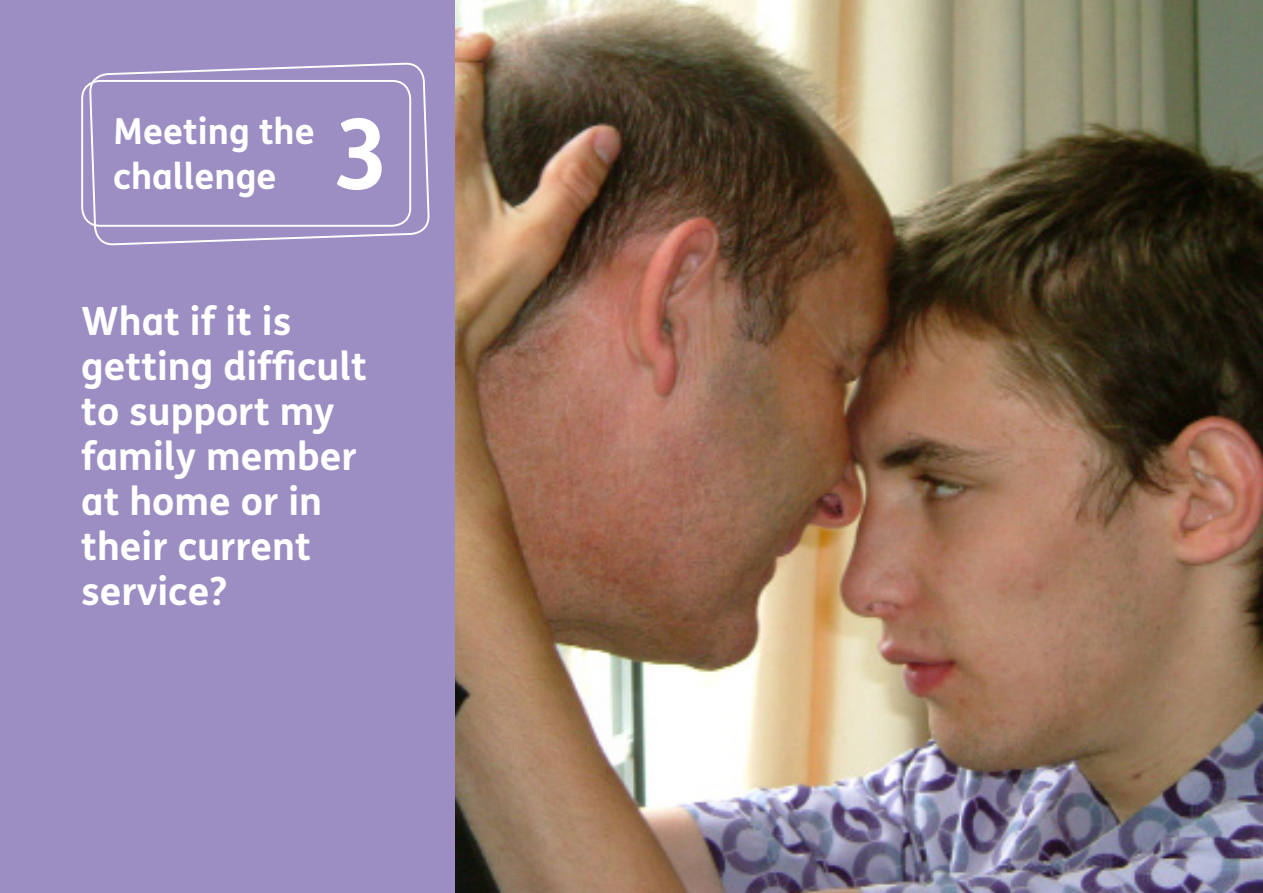
<style>
.page{position:relative;width:1263px;height:893px;background:#fff}
.page>*{position:absolute;margin:0;border:0;box-sizing:border-box;transform-origin:0 0}
.t1{font:700 97.5px "FS Mencap";color:#fff}
.t2{font:700 39px/45px "FS Mencap";color:#fff}
.t3{font:700 36px/45px "FS Mencap";color:#fff}
</style>
<div class="page">
<div style="left:0;top:0;width:455px;height:893px;background:#9c8dc3"></div>
<img style="left:455px;top:0;width:808px;height:893px">
<svg style="left:90px;top:62px;width:339px;height:184px"></svg>
<div style="left:81px;top:80px;width:330px;height:147px;border:2px solid #fff;border-radius:18px"></div>
<p class="t3" style="left:113px;top:109px;width:203px">Meeting the challenge</p>
<p class="t1" style="left:333px;top:94px;width:59px">3</p>
<p class="t2" style="left:81px;top:299px;width:287px">What if it is getting difficult to support my family member at home or in their current service?</p>
</div>
